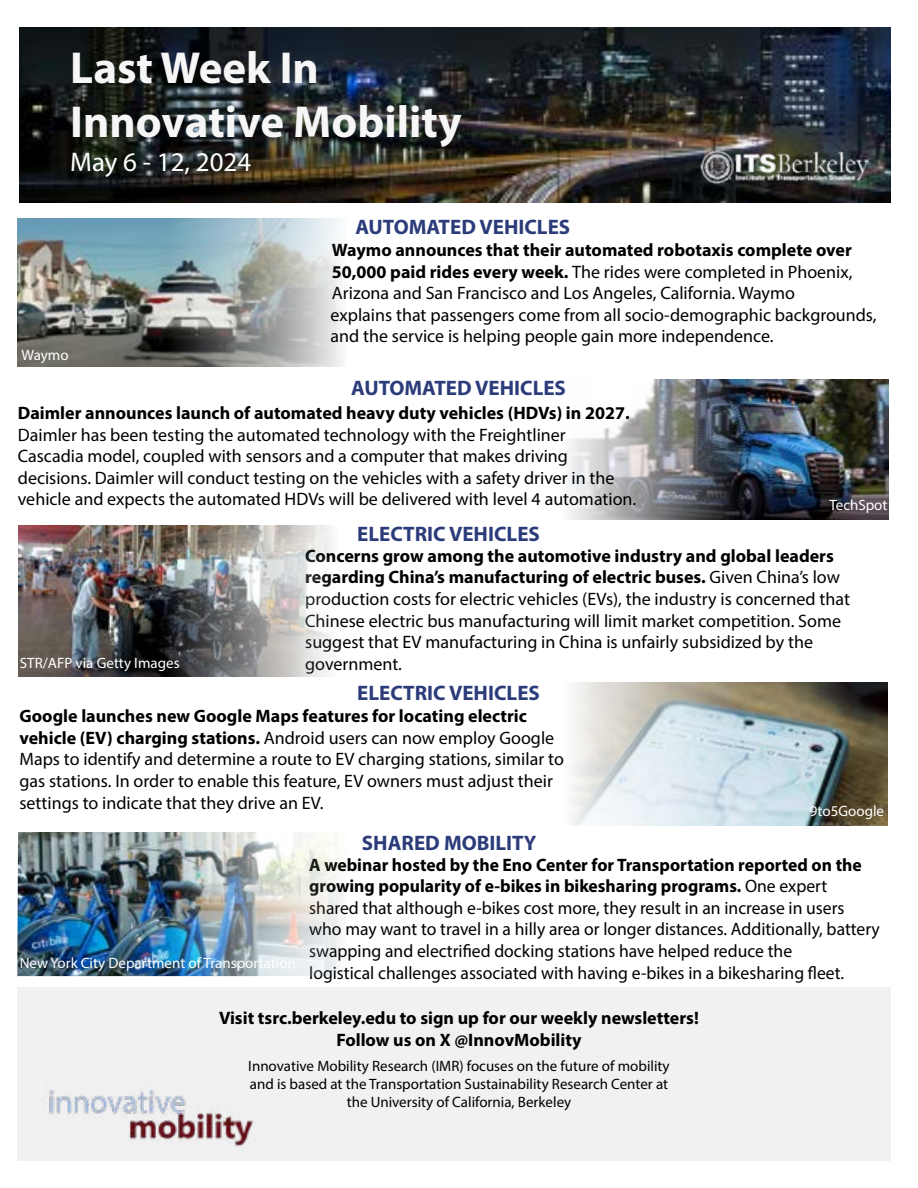
<style>
.page{position:relative;width:918px;height:1188px;background:#fff}
.page>*{position:absolute;margin:0;border:0;box-sizing:border-box;transform-origin:0 0}
.t1{font:700 45px/54px "Myriad Pro";color:#f6f6f6}
.t2{font:27px "Myriad Pro";color:#fff}
.t3{font:700 21px "Myriad Pro";color:#2c3c7a}
.t4{font:18px/21.6px "Myriad Pro";color:#000}
.t5{font:700 18px/21.6px "Myriad Pro";color:#000;text-align:center}
.t6{font:15px/18px "Myriad Pro";color:#000;text-align:center}
.t7{font:15px "Myriad Pro";color:#fff}
.s1{font-weight:700}
</style>
<div class="page">
<img style="left:20px;top:27px;width:871px;height:176px">
<img style="left:571px;top:683px;width:316px;height:142px">
<div style="left:17px;top:988px;width:874px;height:173px;background:#f1f1f1"></div>
<img style="left:49px;top:1090px;width:205px;height:57px">
<img style="left:19px;top:526px;width:314px;height:150px">
<img style="left:18px;top:218px;width:324px;height:149px">
<img style="left:567px;top:379px;width:322px;height:141px">
<img style="left:689px;top:141px;width:190px;height:56px">
<img style="left:17px;top:832px;width:325px;height:144px">
<h1 class="t1" style="left:70px;top:39px;width:393px">Last Week In<br>Innovative Mobility</h1>
<h2 class="t2" style="left:70px;top:145px;width:183px">May 6 - 12, 2024</h2>
<p class="t3" style="left:356px;top:213px;width:216px">AUTOMATED VEHICLES</p>
<p class="t7" style="left:22px;top:346px;width:49px">Waymo</p>
<p class="t4" style="left:330px;top:239px;width:548px"><span class="s1">Waymo announces that their automated robotaxis complete over 50,000 paid rides every week.</span> The rides were completed in Phoenix, Arizona and San Francisco and Los Angeles, California. Waymo<br>explains that passengers come from all socio-demographic backgrounds, and the service is helping people gain more independence.</p>
<p class="t3" style="left:351px;top:374px;width:216px">AUTOMATED VEHICLES</p>
<p class="t5" style="left:18px;top:402px;width:613px">Daimler announces launch of automated heavy duty vehicles (HDVs) in 2027.</p>
<p class="t4" style="left:18px;top:424px;width:620px">Daimler has been testing the automated technology with the Freightliner<br>Cascadia model, coupled with sensors and a computer that makes driving decisions. Daimler will conduct testing on the vehicles with a safety driver in the vehicle and expects the automated HDVs will be delivered with level 4 automation.</p>
<p class="t3" style="left:357px;top:521px;width:184px">ELECTRIC VEHICLES</p>
<p class="t7" style="left:829px;top:496px;width:60px">TechSpot</p>
<p class="t7" style="left:20px;top:653px;width:161px">STR/AFP via Getty Images</p>
<p class="t4" style="left:305px;top:545px;width:546px"><span class="s1">Concerns grow among the automotive industry and global leaders regarding China’s manufacturing of electric buses.</span> Given China’s low production costs for electric vehicles (EVs), the industry is concerned that Chinese electric bus manufacturing will limit market competition. Some suggest that EV manufacturing in China is unfairly subsidized by the government.</p>
<p class="t3" style="left:357px;top:679px;width:184px">ELECTRIC VEHICLES</p>
<p class="t4" style="left:19px;top:705px;width:546px"><span class="s1">Google launches new Google Maps features for locating electric vehicle (EV) charging stations.</span> Android users can now employ Google Maps to identify and determine a route to EV charging stations, similar to gas stations. In order to enable this feature, EV owners must adjust their settings to indicate that they drive an EV.</p>
<p class="t3" style="left:362px;top:829px;width:176px">SHARED MOBILITY</p>
<p class="t7" style="left:810px;top:802px;width:76px">9to5Google</p>
<p class="t7" style="left:20px;top:954px;width:278px">New York City Department of Transportation</p>
<p class="t4" style="left:309px;top:854px;width:572px"><span class="s1">A webinar hosted by the Eno Center for Transportation reported on the growing popularity of e-bikes in bikesharing programs.</span> One expert shared that although e-bikes cost more, they result in an increase in users who may want to travel in a hilly area or longer distances. Additionally, battery swapping and electrified docking stations have helped reduce the<br>logistical challenges associated with having e-bikes in a bikesharing fleet.</p>
<p class="t5" style="left:219px;top:1007px;width:481px">Visit tsrc.berkeley.edu to sign up for our weekly newsletters!<br>Follow us on X @InnovMobility</p>
<p class="t6" style="left:248px;top:1057px;width:423px">Innovative Mobility Research (IMR) focuses on the future of mobility and is based at the Transportation Sustainability Research Center at the University of California, Berkeley</p>
</div>
